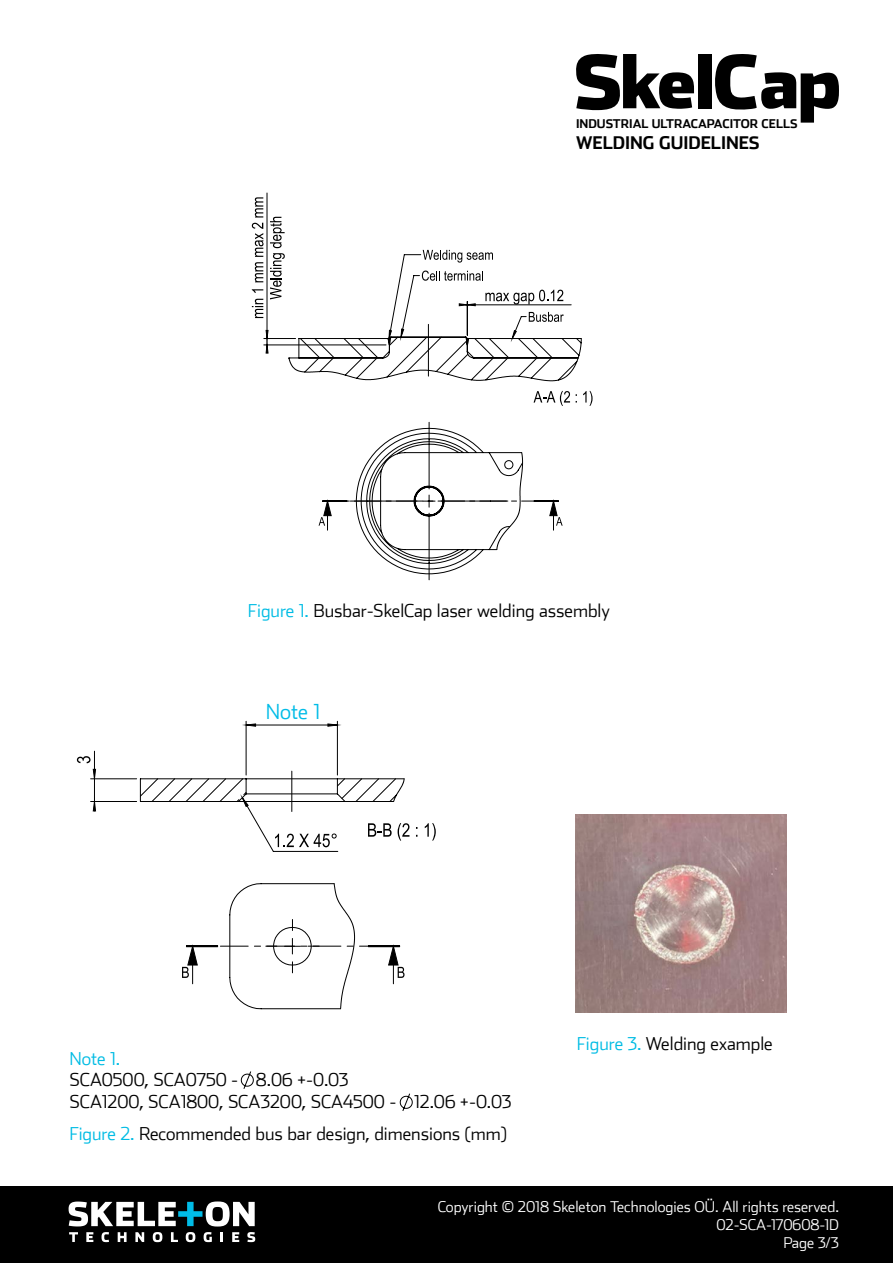
<style>
.page{position:relative;width:893px;height:1263px;background:#fff}
.page>*{position:absolute;margin:0;border:0;box-sizing:border-box;transform-origin:0 0}
.t1{font:300 21px "Stainless";color:#00bce7}
.t2{font:300 18px/21.6px "Stainless";color:#000}
.t3{font:300 18px "Stainless";color:#00bce4}
.t4{font:700 17.4px "Stainless";color:#000}
.t5{font:300 15px/18px "Stainless";color:#fff;text-align:right}
.t6{font:700 12px "Stainless";color:#000}
.s1{color:#00bce4}
</style>
<div class="page">
<div style="left:0;top:1186px;width:893px;height:77px;background:#000"></div>
<svg style="left:69px;top:1232px;width:9px;height:10px"></svg>
<svg style="left:86px;top:1232px;width:7px;height:10px"></svg>
<svg style="left:102px;top:1232px;width:7px;height:10px"></svg>
<svg style="left:118px;top:1232px;width:9px;height:10px"></svg>
<svg style="left:135px;top:1232px;width:9px;height:10px"></svg>
<svg style="left:153px;top:1232px;width:9px;height:10px"></svg>
<svg style="left:171px;top:1232px;width:7px;height:10px"></svg>
<svg style="left:186px;top:1232px;width:9px;height:10px"></svg>
<svg style="left:204px;top:1232px;width:8px;height:10px"></svg>
<svg style="left:221px;top:1232px;width:2px;height:10px"></svg>
<svg style="left:232px;top:1232px;width:7px;height:10px"></svg>
<svg style="left:247px;top:1232px;width:8px;height:10px"></svg>
<svg style="left:69px;top:1201px;width:186px;height:25px"></svg>
<svg style="left:319px;top:422px;width:244px;height:158px"></svg>
<svg style="left:182px;top:883px;width:222px;height:126px"></svg>
<svg style="left:241px;top:1071px;width:13px;height:18px"></svg>
<svg style="left:399px;top:1093px;width:14px;height:18px"></svg>
<img style="left:576px;top:815px;width:210px;height:197px">
<svg style="left:534px;top:391px;width:36px;height:15px"></svg>
<svg style="left:583px;top:391px;width:10px;height:15px"></svg>
<svg style="left:252px;top:197px;width:330px;height:184px"></svg>
<svg style="left:425px;top:823px;width:11px;height:18px"></svg>
<svg style="left:77px;top:721px;width:332px;height:131px"></svg>
<div style="left:698px;top:54px;width:13px;height:54px;background:#000"></div>
<svg style="left:576px;top:54px;width:118px;height:56px"></svg>
<svg style="left:715px;top:54px;width:124px;height:69px"></svg>
<p class="t6" style="left:576px;top:116px;width:223px">INDUSTRIAL ULTRACAPACITOR CELLS</p>
<p class="t4" style="left:576px;top:132px;width:185px">WELDING GUIDELINES</p>
<p class="t2" style="left:248px;top:600px;width:363px"><span class="s1">Figure 1.</span> Busbar-SkelCap laser welding assembly</p>
<p class="t1" style="left:266px;top:699px;width:56px">Note 1</p>
<p class="t3" style="left:69px;top:1048px;width:52px">Note 1.</p>
<p class="t2" style="left:69px;top:1069px;width:444px">SCA0500, SCA0750 - 8.06 +-0.03<br>SCA1200, SCA1800, SCA3200, SCA4500 - 12.06 +-0.03</p>
<p class="t2" style="left:69px;top:1122px;width:439px"><span class="s1">Figure 2.</span> Recommended bus bar design, dimensions (mm)</p>
<p class="t2" style="left:577px;top:1032px;width:198px"><span class="s1">Figure 3.</span> Welding example</p>
<p class="t5" style="left:438px;top:1197px;width:403px">Copyright © 2018 Skeleton Technologies OÜ. All rights reserved.<br>02-SCA-170608-1D<br>Page 3/3</p>
</div>
